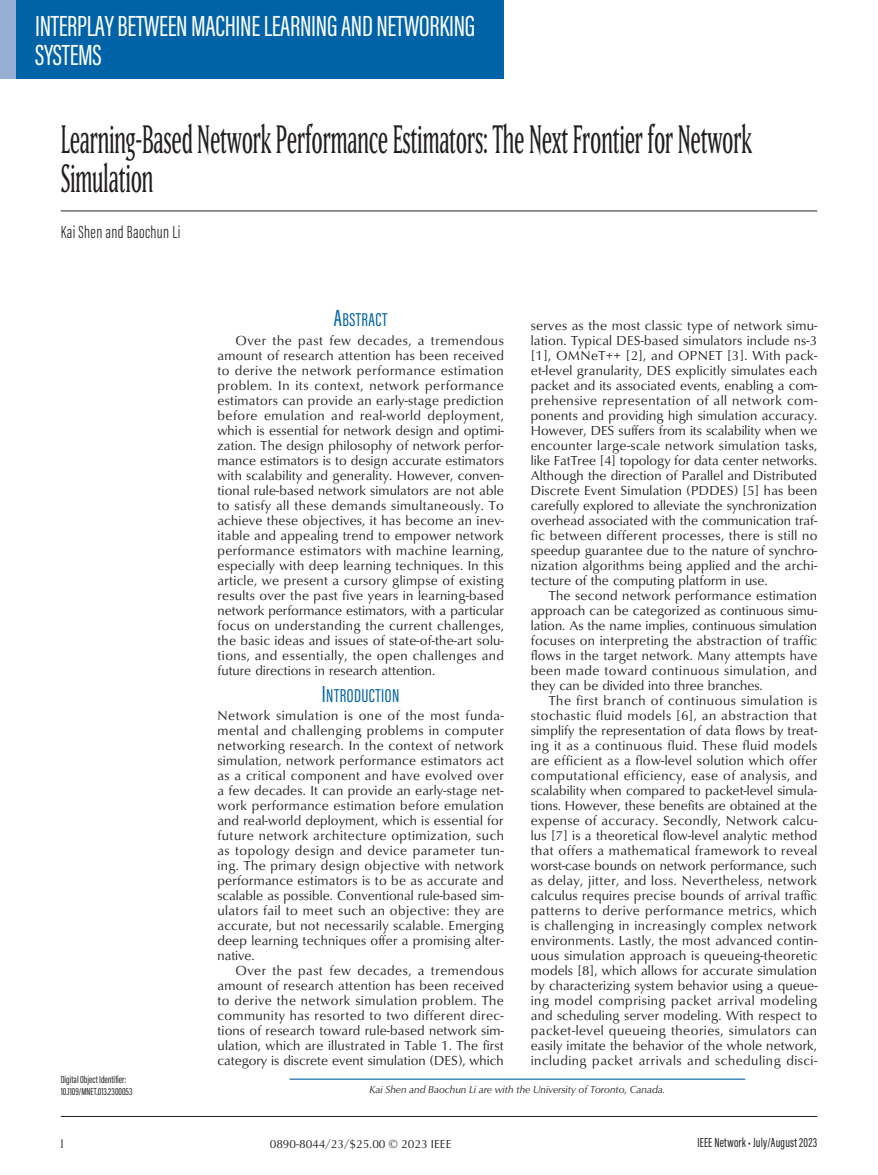
<style>
.page{position:relative;width:878px;height:1175px;background:#fff}
.page>*{position:absolute;margin:0;border:0;box-sizing:border-box;transform-origin:0 0}
.t1{font:condensed 39px/39px "Matrix II Ext OT";letter-spacing:-.005em;color:#231f20}
.t2{font:30px/28.5px "Acumin Pro Extra Cond";letter-spacing:-.01em;color:#fff}
.t3{font:19.2px "Acumin Pro Extra Cond Regular SC800";letter-spacing:.025em;color:#0163a7}
.t4{font:300 18px "Acumin Pro Extra Cond";letter-spacing:.02em;color:#231f20}
.t5{font:16.5px "Matrix II Ext OT Narrow SC800";color:#231f20}
.t6{font:13.5px/15px "Classico URW";color:#231f20;text-align:justify}
.t7{font:13.5px "Acumin Pro Extra Cond";letter-spacing:.015em;color:#231f20}
.t8{font:12px "Classico URW Reg SC800";color:#231f20}
.t9{font:italic 10.5px "Classico URW";color:#231f20}
.t10{font:10.5px/12px "Acumin Pro Extra Cond";color:#231f20}
.s1{font-size:24px}
</style>
<div class="page">
<hr style="left:61px;top:1116px;width:756px;height:1px;background:#231f20">
<div style="left:0;top:0;width:504px;height:79px;background:#0163a7"></div>
<div style="left:0;top:0;width:16px;height:79px;background:#97add4"></div>
<hr style="left:61px;top:210px;width:756px;height:1px;background:#231f20">
<hr style="left:289px;top:1078px;width:456px;height:1px;background:#0163a7">
<h2 class="t2" style="left:35px;top:12px;width:442px">INTERPLAY BETWEEN MACHINE LEARNING AND NETWORKING<br>SYSTEMS</h2>
<h1 class="t1" style="left:61px;top:120px;width:692px">Learning-Based Network Performance Estimators: The Next Frontier for Network<br>Simulation</h1>
<h3 class="t4" style="left:61px;top:221px;width:121px">Kai Shen and Baochun Li</h3>
<h3 class="t3" style="left:334px;top:308px;width:55px"><span class="s1">A</span>BSTRACT</h3>
<p class="t6" style="left:217px;top:332px;width:288px;text-indent:18px">Over the past few decades, a tremendous amount of research attention has been received to derive the network performance estimation problem. In its context, network performance estimators can provide an early-stage prediction before emulation and real-world deployment, which is essential for network design and optimi&shy;zation. The design philosophy of network perfor&shy;mance estimators is to design accurate estimators with scalability and generality. However, conven&shy;tional rule-based network simulators are not able to satisfy all these demands simultaneously. To achieve these objectives, it has become an inev&shy;itable and appealing trend to empower network performance estimators with machine learning, especially with deep learning techniques. In this article, we present a cursory glimpse of existing results over the past five years in learning-based network performance estimators, with a particular focus on understanding the current challenges, the basic ideas and issues of state-of-the-art solu&shy;tions, and essentially, the open challenges and future directions in research attention.</p>
<h3 class="t3" style="left:322px;top:684px;width:79px"><span class="s1">I</span>NTRODUCTION</h3>
<p class="t6" style="left:217px;top:707px;width:288px">Network simulation is one of the most funda&shy;mental and challenging problems in computer networking research. In the context of network simulation, network performance estimators act as a critical component and have evolved over a few decades. It can provide an early-stage net&shy;work performance estimation before emulation and real-world deployment, which is essential for future network architecture optimization, such as topology design and device parameter tun&shy;ing. The primary design objective with network performance estimators is to be as accurate and scalable as possible. Conventional rule-based sim&shy;ulators fail to meet such an objective: they are accurate, but not necessarily scalable. Emerging deep learning techniques offer a promising alter&shy;native.</p>
<p class="t6" style="left:217px;top:962px;width:288px;text-indent:18px">Over the past few decades, a tremendous amount of research attention has been received to derive the network simulation problem. The community has resorted to two different direc&shy;tions of research toward rule-based network sim&shy;ulation, which are illustrated in Table 1. The first category is discrete event simulation (DES), which</p>
<p class="t6" style="left:531px;top:317px;width:288px">serves as the most classic type of network simu&shy;lation. Typical DES-based simulators include ns-3 [1], OMNeT++ [2], and OPNET [3]. With pack&shy;et-level granularity, DES explicitly simulates each packet and its associated events, enabling a com&shy;prehensive representation of all network com&shy;ponents and providing high simulation accuracy.<br>However, DES suffers from its scalability when we encounter large-scale network simulation tasks, like FatTree [4] topology for data center networks.<br>Although the direction of Parallel and Distributed Discrete Event Simulation (PDDES) [5] has been carefully explored to alleviate the synchronization overhead associated with the communication traf&shy;fic between different processes, there is still no speedup guarantee due to the nature of synchro&shy;nization algorithms being applied and the archi&shy;tecture of the computing platform in use.</p>
<p class="t6" style="left:531px;top:587px;width:288px;text-indent:18px">The second network performance estimation approach can be categorized as continuous simu&shy;lation. As the name implies, continuous simulation focuses on interpreting the abstraction of traffic flows in the target network. Many attempts have been made toward continuous simulation, and they can be divided into three branches.</p>
<p class="t6" style="left:531px;top:692px;width:288px;text-indent:18px">The first branch of continuous simulation is stochastic fluid models [6], an abstraction that simplify the representation of data flows by treat&shy;ing it as a continuous fluid. These fluid models are efficient as a flow-level solution which offer computational efficiency, ease of analysis, and scalability when compared to packet-level simula&shy;tions. However, these benefits are obtained at the expense of accuracy. Secondly, Network calcu&shy;lus [7] is a theoretical flow-level analytic method that offers a mathematical framework to reveal worst-case bounds on network performance, such as delay, jitter, and loss. Nevertheless, network calculus requires precise bounds of arrival traffic patterns to derive performance metrics, which is challenging in increasingly complex network environments. Lastly, the most advanced contin&shy;uous simulation approach is queueing-theoretic models [8], which allows for accurate simulation by characterizing system behavior using a queue&shy;ing model comprising packet arrival modeling and scheduling server modeling. With respect to packet-level queueing theories, simulators can easily imitate the behavior of the whole network, including packet arrivals and scheduling disci-</p>
<p class="t10" style="left:61px;top:1073px;width:73px">Digital Object Identifier:<br>10.1109/MNET.013.2300053</p>
<p class="t9" style="left:369px;top:1081px;width:297px">Kai Shen and Baochun Li are with the University of Toronto, Canada.</p>
<p class="t5" style="left:61px;top:1132px;width:4px">1</p>
<p class="t8" style="left:270px;top:1135px;width:183px">0890-8044/23/$25.00 © 2023 IEEE</p>
<p class="t7" style="left:697px;top:1134px;width:121px">IEEE Network • July/August 2023</p>
</div>
